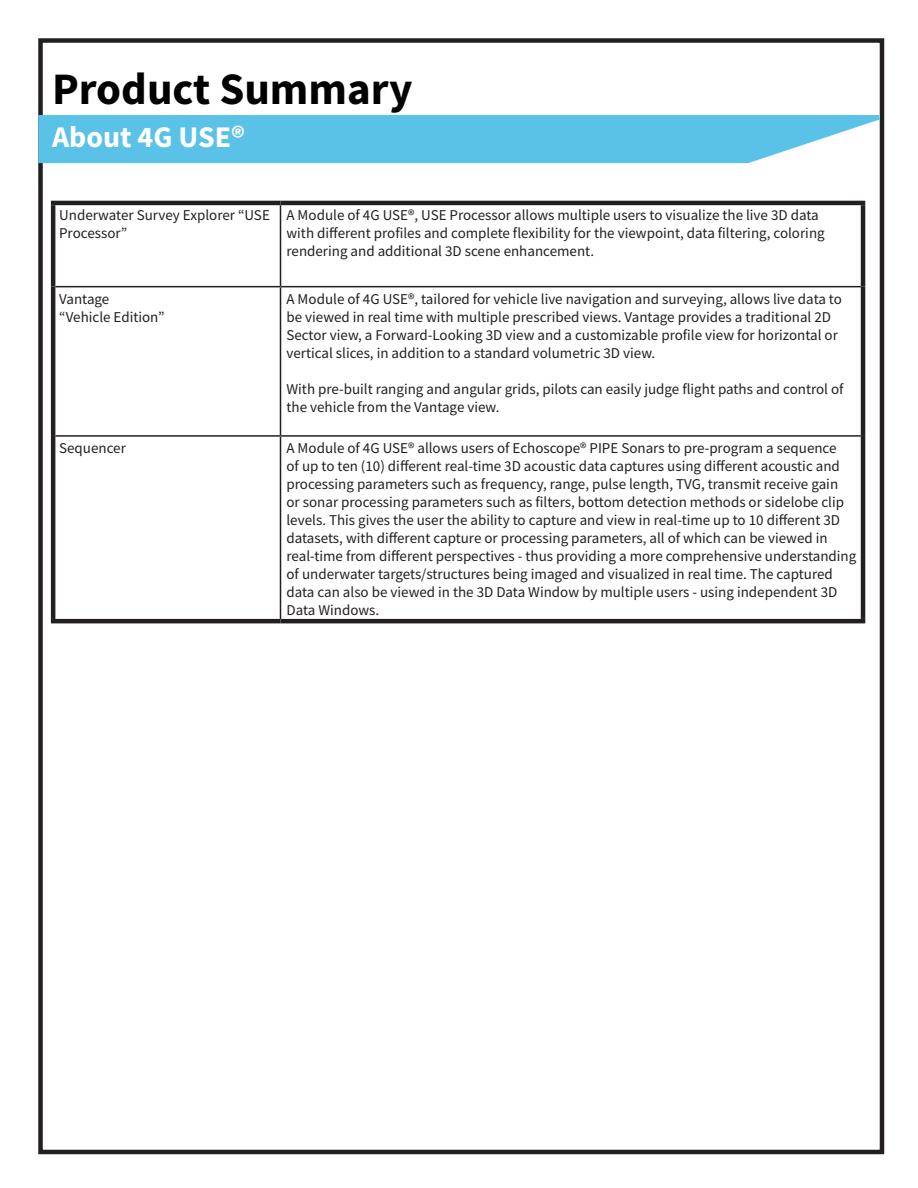
<style>
.page{position:relative;width:918px;height:1188px;background:#fff}
.page>*{position:absolute;margin:0;border:0;box-sizing:border-box;transform-origin:0 0}
.t1{font:700 45px "Source Sans Pro";color:#000}
.t2{font:700 30px "Source Sans Pro";color:#fff}
.t3{font:15px/18px "Source Sans Pro";color:#231f20}
</style>
<div class="page">
<div style="left:38px;top:38px;width:846px;height:1116px;border:4px solid #231f20"></div>
<svg style="left:38px;top:113px;width:847px;height:52px;background:#71cae9"></svg>
<hr style="left:51px;top:201px;width:230px;height:4px;background:#231f20">
<hr style="left:51px;top:205px;width:4px;height:82px;background:#231f20">
<hr style="left:861px;top:205px;width:4px;height:82px;background:#231f20">
<hr style="left:51px;top:287px;width:4px;height:149px;background:#231f20">
<hr style="left:861px;top:287px;width:4px;height:149px;background:#231f20">
<hr style="left:51px;top:436px;width:4px;height:183px;background:#231f20">
<hr style="left:861px;top:436px;width:4px;height:183px;background:#231f20">
<hr style="left:51px;top:619px;width:230px;height:4px;background:#231f20">
<hr style="left:281px;top:619px;width:584px;height:4px;background:#231f20">
<hr style="left:280px;top:205px;width:1px;height:81px;background:#231f20">
<hr style="left:55px;top:286px;width:226px;height:1px;background:#231f20">
<hr style="left:281px;top:286px;width:580px;height:1px;background:#231f20">
<hr style="left:280px;top:287px;width:1px;height:148px;background:#231f20">
<hr style="left:55px;top:435px;width:226px;height:2px;background:#231f20">
<hr style="left:281px;top:435px;width:580px;height:2px;background:#231f20">
<hr style="left:280px;top:437px;width:1px;height:182px;background:#231f20">
<hr style="left:281px;top:201px;width:584px;height:4px;background:#231f20">
<p class="t1" style="left:52px;top:59px;width:362px">Product Summary</p>
<p class="t2" style="left:52px;top:117px;width:195px">About 4G USE®</p>
<p class="t3" style="left:59px;top:206px;width:212px">Underwater Survey Explorer “USE<br>Processor”</p>
<p class="t3" style="left:287px;top:206px;width:540px">A Module of 4G USE®, USE Processor allows multiple users to visualize the live 3D data with different profiles and complete flexibility for the viewpoint, data filtering, coloring rendering and additional 3D scene enhancement.</p>
<p class="t3" style="left:59px;top:290px;width:52px">Vantage</p>
<p class="t3" style="left:59px;top:308px;width:107px">“Vehicle Edition”</p>
<p class="t3" style="left:287px;top:290px;width:557px">A Module of 4G USE®, tailored for vehicle live navigation and surveying, allows live data to be viewed in real time with multiple prescribed views. Vantage provides a traditional 2D Sector view, a Forward-Looking 3D view and a customizable profile view for horizontal or vertical slices, in addition to a standard volumetric 3D view.</p>
<p class="t3" style="left:287px;top:380px;width:559px">With pre-built ranging and angular grids, pilots can easily judge flight paths and control of the vehicle from the Vantage view.</p>
<p class="t3" style="left:59px;top:439px;width:68px">Sequencer</p>
<p class="t3" style="left:287px;top:439px;width:571px">A Module of 4G USE® allows users of Echoscope® PIPE Sonars to pre-program a sequence<br>of up to ten (10) different real-time 3D acoustic data captures using different acoustic and processing parameters such as frequency, range, pulse length, TVG, transmit receive gain<br>or sonar processing parameters such as filters, bottom detection methods or sidelobe clip levels. This gives the user the ability to capture and view in real-time up to 10 different 3D datasets, with different capture or processing parameters, all of which can be viewed in real-time from different perspectives - thus providing a more comprehensive understanding of underwater targets/structures being imaged and visualized in real time. The captured data can also be viewed in the 3D Data Window by multiple users - using independent 3D Data Windows.</p>
</div>
